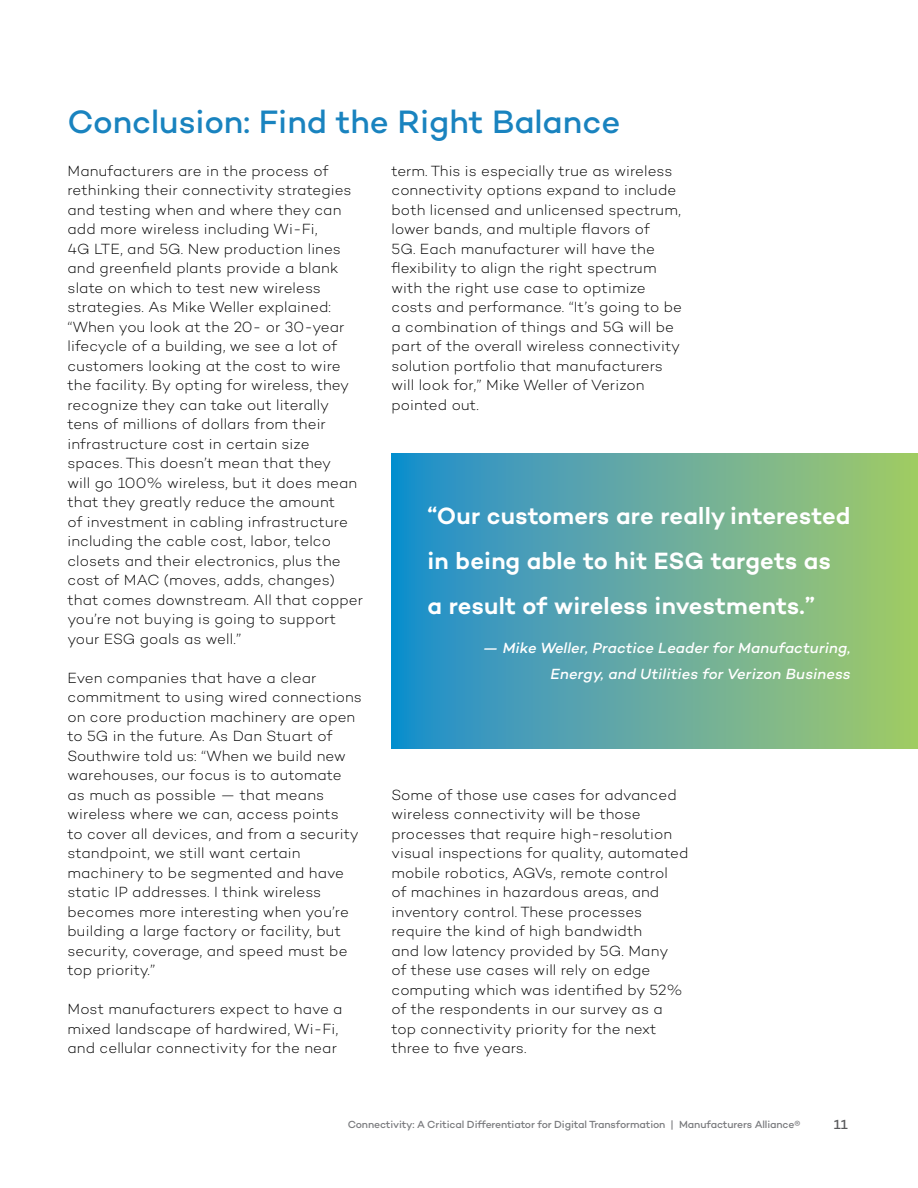
<style>
.page{position:relative;width:918px;height:1188px;background:#fff}
.page>*{position:absolute;margin:0;border:0;box-sizing:border-box;transform-origin:0 0}
.t1{font:500 33px "Campton";color:#1983bf}
.t2{font:600 24px/45px "Campton";letter-spacing:.005em;color:#fff}
.t3{font:300 15px/19.5px "Campton";letter-spacing:.01em;color:#000}
.t4{font:italic 500 15px/25.5px "Campton";letter-spacing:.01em;color:#fff;text-align:right}
.t5{font:500 13.5px "Campton";color:#58595b}
.t6{font:500 10.5px "Campton";letter-spacing:-.01em;color:#797a7d}
</style>
<div class="page">
<svg style="left:392px;top:453px;width:526px;height:296px;background:#63ab9d"></svg>
<h1 class="t1" style="left:68px;top:101px;width:554px">Conclusion: Find the Right Balance</h1>
<p class="t3" style="left:68px;top:161px;width:297px">Manufacturers are in the process of rethinking their connectivity strategies and testing when and where they can add more wireless including Wi-Fi,<br>4G LTE, and 5G. New production lines and greenfield plants provide a blank slate on which to test new wireless strategies. As Mike Weller explained: “When you look at the 20- or 30-year lifecycle of a building, we see a lot of customers looking at the cost to wire the facility. By opting for wireless, they recognize they can take out literally tens of millions of dollars from their infrastructure cost in certain size spaces. This doesn’t mean that they<br>will go 100% wireless, but it does mean that they greatly reduce the amount<br>of investment in cabling infrastructure including the cable cost, labor, telco closets and their electronics, plus the cost of MAC (moves, adds, changes) that comes downstream. All that copper you’re not buying is going to support your ESG goals as well.”</p>
<p class="t3" style="left:68px;top:668px;width:296px">Even companies that have a clear commitment to using wired connections on core production machinery are open to 5G in the future. As Dan Stuart of Southwire told us: “When we build new warehouses, our focus is to automate as much as possible — that means wireless where we can, access points<br>to cover all devices, and from a security standpoint, we still want certain machinery to be segmented and have static IP addresses. I think wireless becomes more interesting when you’re building a large factory or facility, but security, coverage, and speed must be top priority.”</p>
<p class="t3" style="left:68px;top:999px;width:277px">Most manufacturers expect to have a mixed landscape of hardwired, Wi-Fi, and cellular connectivity for the near</p>
<p class="t3" style="left:392px;top:161px;width:292px">term. This is especially true as wireless connectivity options expand to include both licensed and unlicensed spectrum, lower bands, and multiple flavors of<br>5G. Each manufacturer will have the flexibility to align the right spectrum with the right use case to optimize costs and performance. “It’s going to be a combination of things and 5G will be part of the overall wireless connectivity solution portfolio that manufacturers will look for,” Mike Weller of Verizon pointed out.</p>
<h2 class="t2" style="left:427px;top:493px;width:425px">“Our customers are really interested in being able to hit ESG targets as a result of wireless investments.”</h2>
<p class="t4" style="left:483px;top:635px;width:369px">— Mike Weller, Practice Leader for Manufacturing,<br>Energy, and Utilities for Verizon Business</p>
<p class="t3" style="left:392px;top:785px;width:299px">Some of those use cases for advanced wireless connectivity will be those processes that require high-resolution visual inspections for quality, automated mobile robotics, AGVs, remote control<br>of machines in hazardous areas, and inventory control. These processes require the kind of high bandwidth<br>and low latency provided by 5G. Many<br>of these use cases will rely on edge computing which was identified by 52% of the respondents in our survey as a top connectivity priority for the next three to five years.</p>
<p class="t6" style="left:348px;top:1118px;width:454px">Connectivity: A Critical Differentiator for Digital Transformation | Manufacturers Alliance®</p>
<p class="t5" style="left:834px;top:1116px;width:15px">11</p>
</div>
